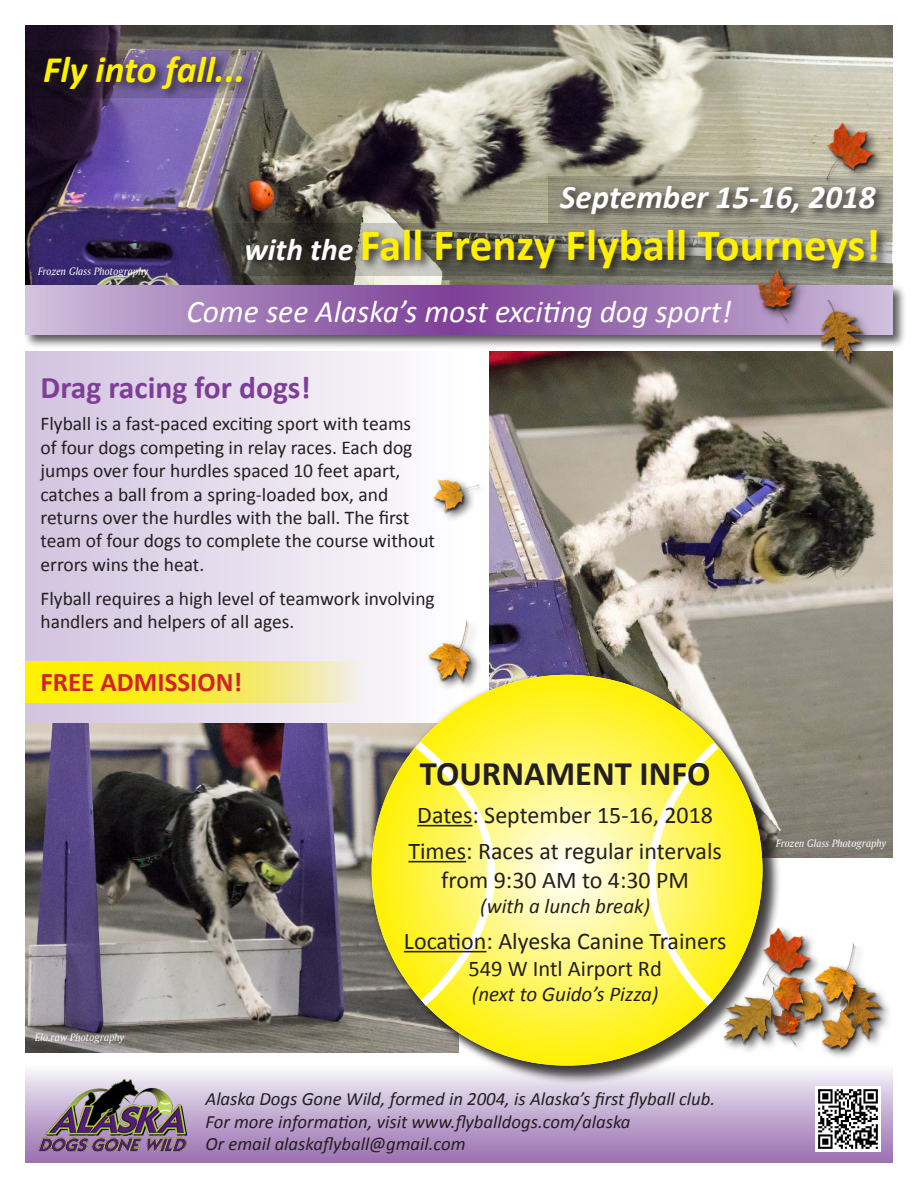
<style>
.page{position:relative;width:918px;height:1188px;background:#fff}
.page>*{position:absolute;margin:0;border:0;box-sizing:border-box;transform-origin:0 0}
.t1{font:700 45px "Calibri";color:#fff101}
.t2{font:italic 700 37.5px "Calibri";color:#fff101}
.t3{font:700 34.5px "Calibri";color:#231f20}
.t4{font:italic 700 33px "Calibri";color:#fff}
.t5{font:italic 31.5px "Calibri";color:#fff}
.t6{font:700 31.5px "Calibri";color:#7e3e98}
.t7{font:700 27px "Calibri";color:#d1232a}
.t8{font:24px "Calibri";color:#231f20}
.t9{font:22.5px "Calibri";color:#231f20}
.t10{font:italic 21px "Calibri";color:#231f20}
.t11{font:19.5px/23.4px "Calibri";color:#231f20}
.t12{font:italic 18.75px "Calibri";color:#231f20}
.t13{font:11.25px "Amerigo BT Italic A";color:#fff}
.s1{font-style:italic;font-size:31.5px;color:#fff}
</style>
<div class="page">
<img style="left:26px;top:26px;width:866px;height:258px">
<svg style="left:26px;top:50px;width:237px;height:48px;background:#463c4a"></svg>
<div style="left:23px;top:284px;width:884px;height:65px;background:#231f20;opacity:.75"></div>
<svg style="left:26px;top:286px;width:866px;height:49px;background:#a077b5"></svg>
<div style="left:26px;top:351px;width:433px;height:694px;background:linear-gradient(to right,#d2c2dd,#fdfdfe)"></div>
<svg style="left:548px;top:176px;width:344px;height:47px;background:#999682"></svg>
<img style="left:490px;top:351px;width:402px;height:506px">
<svg style="left:232px;top:223px;width:660px;height:53px;background:#6a685c"></svg>
<svg style="left:557px;top:183px;width:331px;height:43px;background:#878476"></svg>
<svg style="left:243px;top:227px;width:646px;height:53px;background:#696860"></svg>
<div style="left:824px;top:120px;width:63px;height:71px;background:#231f20;opacity:.75"></div>
<img style="left:822px;top:119px;width:60px;height:65px">
<div style="left:818px;top:297px;width:56px;height:78px;background:#231f20;opacity:.75"></div>
<img style="left:813px;top:294px;width:52px;height:73px">
<div style="left:754px;top:266px;width:55px;height:67px;background:#231f20;opacity:.75"></div>
<img style="left:745px;top:262px;width:61px;height:65px">
<img style="left:26px;top:724px;width:340px;height:329px">
<img style="left:420px;top:614px;width:59px;height:56px">
<div style="left:431px;top:476px;width:58px;height:47px;background:#fff"></div>
<img style="left:424px;top:476px;width:56px;height:43px">
<svg style="left:41px;top:53px;width:213px;height:48px;background:#544665"></svg>
<div style="left:837px;top:973px;width:57px;height:77px;background:#231f20;opacity:.75"></div>
<img style="left:868px;top:973px;width:17px;height:70px">
<div style="left:819px;top:1007px;width:49px;height:54px;background:#231f20;opacity:.75"></div>
<img style="left:819px;top:1016px;width:46px;height:42px">
<div style="left:812px;top:941px;width:57px;height:75px;background:#231f20;opacity:.75"></div>
<img style="left:843px;top:941px;width:27px;height:70px">
<div style="left:791px;top:988px;width:57px;height:47px;background:#231f20;opacity:.75"></div>
<img style="left:815px;top:1014px;width:27px;height:16px">
<div style="left:769px;top:1000px;width:46px;height:56px;background:#231f20;opacity:.75"></div>
<img style="left:787px;top:1024px;width:24px;height:25px">
<div style="left:765px;top:973px;width:52px;height:51px;background:#231f20;opacity:.75"></div>
<img style="left:787px;top:1014px;width:24px;height:6px">
<div style="left:721px;top:984px;width:66px;height:72px;background:#231f20;opacity:.75"></div>
<img style="left:781px;top:1014px;width:3px;height:39px">
<svg style="left:26px;top:662px;width:336px;height:40px;background:#f8ec4c"></svg>
<div style="left:26px;top:1064px;width:866px;height:99px;background:linear-gradient(to bottom,#f8f7fb,#976cae)"></div>
<img style="left:39px;top:1074px;width:149px;height:78px">
<img style="left:815px;top:1086px;width:65px;height:65px">
<div style="left:366px;top:670px;width:408px;height:407px;background:#231f20;opacity:.75"></div>
<svg style="left:372px;top:675px;width:390px;height:391px;background:#fef11a"></svg>
<svg style="left:573px;top:627px;width:270px;height:387px;background:#d2c875"></svg>
<svg style="left:407px;top:734px;width:173px;height:276px;background:#fcf576"></svg>
<hr style="left:417px;top:825px;width:55px;height:1px;background:#231f20">
<hr style="left:408px;top:861px;width:58px;height:1px;background:#231f20">
<hr style="left:404px;top:951px;width:83px;height:1px;background:#231f20">
<p class="t2" style="left:43px;top:45px;width:203px">Fly into fall...</p>
<p class="t13" style="left:38px;top:264px;width:112px">Frozen Glass Photography</p>
<p class="t4" style="left:560px;top:176px;width:317px">September 15-16, 2018</p>
<p class="t1" style="left:244px;top:216px;width:637px"><span class="s1">with the</span> Fall Frenzy Flyball Tourneys!</p>
<p class="t5" style="left:186px;top:290px;width:547px">Come see Alaska’s most exciting dog sport!</p>
<p class="t6" style="left:40px;top:367px;width:272px">Drag racing for dogs!</p>
<p class="t11" style="left:40px;top:412px;width:396px">Flyball is a fast-paced exciting sport with teams<br>of four dogs competing in relay races. Each dog jumps over four hurdles spaced 10 feet apart, catches a ball from a spring-loaded box, and returns over the hurdles with the ball. The first team of four dogs to complete the course without errors wins the heat.</p>
<p class="t11" style="left:40px;top:587px;width:396px">Flyball requires a high level of teamwork involving handlers and helpers of all ages.</p>
<p class="t7" style="left:40px;top:665px;width:203px">FREE ADMISSION!</p>
<p class="t13" style="left:35px;top:1031px;width:91px">Elo.raw Photography</p>
<p class="t3" style="left:420px;top:752px;width:292px">TOURNAMENT INFO</p>
<p class="t8" style="left:417px;top:800px;width:297px">Dates: September 15-16, 2018</p>
<p class="t8" style="left:408px;top:836px;width:315px">Times: Races at regular intervals</p>
<p class="t8" style="left:441px;top:865px;width:249px">from 9:30 AM to 4:30 PM</p>
<p class="t10" style="left:480px;top:892px;width:171px">(with a lunch break)</p>
<p class="t8" style="left:404px;top:926px;width:324px">Location: Alyeska Canine Trainers</p>
<p class="t9" style="left:468px;top:954px;width:195px">549 W Intl Airport Rd</p>
<p class="t10" style="left:472px;top:980px;width:188px">(next to Guido’s Pizza)</p>
<p class="t12" style="left:206px;top:1086px;width:511px">Alaska Dogs Gone Wild, formed in 2004, is Alaska’s first flyball club.</p>
<p class="t12" style="left:206px;top:1108px;width:427px">For more information, visit www.flyballdogs.com/alaska</p>
<p class="t12" style="left:206px;top:1131px;width:262px">Or email alaskaflyball@gmail.com</p>
<p class="t13" style="left:776px;top:836px;width:112px">Frozen Glass Photography</p>
</div>
